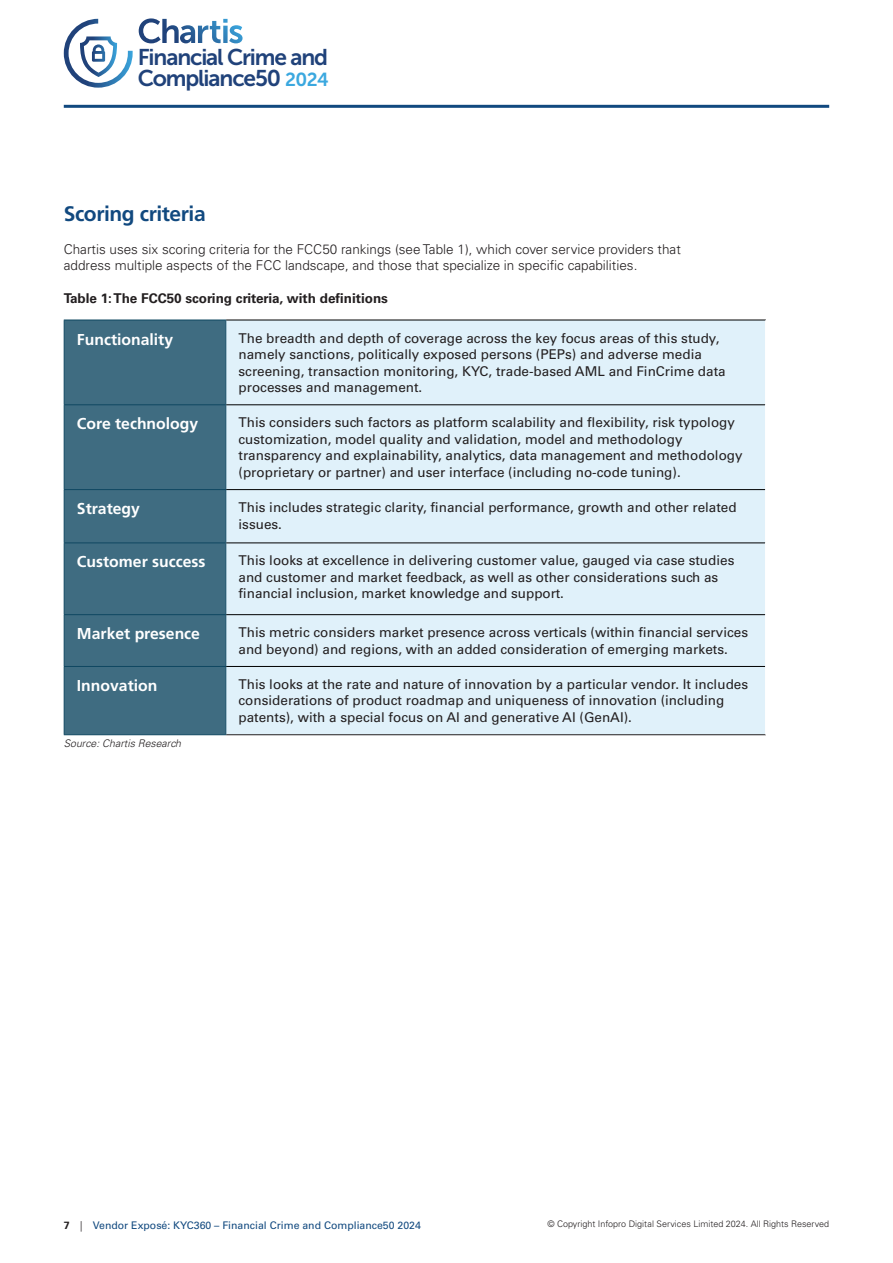
<style>
.page{position:relative;width:893px;height:1263px;background:#fff}
.page>*{position:absolute;margin:0;border:0;box-sizing:border-box;transform-origin:0 0}
.t1{font:22.8px/20.5px "Museo Sans 700";letter-spacing:-.05em;color:#20427a}
.Heading_2{font:700 21px "Frutiger LT Std";letter-spacing:-.02em;color:#11497f}
.Table_header{font:700 15.75px "Frutiger LT Std";color:#fff}
.Table_text{font:13.5px/16.5px "Univers LT Std";color:#231f20}
.t2{font:300 13.5px/16.5px "Univers LT Std";color:#231f20}
.Table_and_chart_title{font:700 13.5px "Univers LT Std";color:#231f20}
.t3{font:10.5px "Univers LT Std";color:#11497f}
.Table_and_chart_source{font:italic 300 10.5px "Univers LT Std";color:#231f20}
.t4{font:300 9px "Univers LT Std";color:#231f20}
.s1{font-size:18.75px;color:#3ba8df}
.s2{font-weight:700;color:#231f20}
.s3{font-weight:300;color:#231f20}
</style>
<div class="page">
<hr style="left:64px;top:105px;width:765px;height:3px;background:#11497f">
<svg style="left:139px;top:18px;width:104px;height:25px"></svg>
<svg style="left:64px;top:19px;width:69px;height:69px"></svg>
<div style="left:65px;top:321px;width:160px;height:413px;background:#3f6c81"></div>
<div style="left:226px;top:321px;width:539px;height:413px;background:#e0f1fa"></div>
<hr style="left:226px;top:734px;width:540px;height:1px;background:#231f20">
<hr style="left:64px;top:320px;width:162px;height:1px;background:#0f4761">
<hr style="left:226px;top:320px;width:540px;height:1px;background:#000">
<hr style="left:765px;top:320px;width:1px;height:85px;background:#fff">
<hr style="left:64px;top:404px;width:162px;height:1px;background:#0f4761">
<hr style="left:226px;top:404px;width:539px;height:1px;background:#000">
<hr style="left:64px;top:489px;width:162px;height:1px;background:#0f4761">
<hr style="left:226px;top:489px;width:539px;height:1px;background:#000">
<hr style="left:64px;top:542px;width:162px;height:1px;background:#0f4761">
<hr style="left:226px;top:542px;width:539px;height:1px;background:#000">
<hr style="left:64px;top:614px;width:162px;height:1px;background:#0f4761">
<hr style="left:226px;top:614px;width:539px;height:1px;background:#000">
<hr style="left:64px;top:666px;width:162px;height:1px;background:#0f4761">
<hr style="left:64px;top:734px;width:162px;height:1px;background:#0f4761">
<hr style="left:226px;top:666px;width:539px;height:1px;background:#000">
<hr style="left:64px;top:320px;width:1px;height:84px;background:#0f4761">
<hr style="left:225px;top:320px;width:1px;height:84px;background:#0f4761">
<hr style="left:64px;top:405px;width:1px;height:84px;background:#0f4761">
<hr style="left:225px;top:405px;width:1px;height:84px;background:#0f4761">
<hr style="left:64px;top:490px;width:1px;height:52px;background:#0f4761">
<hr style="left:225px;top:490px;width:1px;height:52px;background:#0f4761">
<hr style="left:64px;top:543px;width:1px;height:71px;background:#0f4761">
<hr style="left:225px;top:543px;width:1px;height:71px;background:#0f4761">
<hr style="left:64px;top:615px;width:1px;height:51px;background:#0f4761">
<hr style="left:225px;top:615px;width:1px;height:51px;background:#0f4761">
<hr style="left:64px;top:667px;width:1px;height:67px;background:#0f4761">
<hr style="left:225px;top:667px;width:1px;height:67px;background:#0f4761">
<h1 class="t1" style="left:138px;top:47px;width:193px">Financial Crime and<br>Compliance50 <span class="s1">2024</span></h1>
<p class="Heading_2" style="left:64px;top:201px;width:143px">Scoring criteria</p>
<p class="t2" style="left:64px;top:241px;width:619px">Chartis uses six scoring criteria for the FCC50 rankings (see Table 1), which cover service providers that address multiple aspects of the FCC landscape, and those that specialize in specific capabilities.</p>
<p class="Table_and_chart_title" style="left:64px;top:290px;width:326px">Table 1: The FCC50 scoring criteria, with definitions</p>
<p class="Table_header" style="left:77px;top:330px;width:98px">Functionality</p>
<p class="Table_text" style="left:239px;top:330px;width:489px">The breadth and depth of coverage across the key focus areas of this study, namely sanctions, politically exposed persons (PEPs) and adverse media screening, transaction monitoring, KYC, trade-based AML and FinCrime data processes and management.</p>
<p class="Table_header" style="left:77px;top:415px;width:123px">Core technology</p>
<p class="Table_text" style="left:239px;top:414px;width:506px">This considers such factors as platform scalability and flexibility, risk typology customization, model quality and validation, model and methodology transparency and explainability, analytics, data management and methodology (proprietary or partner) and user interface (including no-code tuning).</p>
<p class="Table_header" style="left:77px;top:499px;width:65px">Strategy</p>
<p class="Table_text" style="left:239px;top:499px;width:500px">This includes strategic clarity, financial performance, growth and other related issues.</p>
<p class="Table_header" style="left:77px;top:553px;width:130px">Customer success</p>
<p class="Table_text" style="left:239px;top:552px;width:497px">This looks at excellence in delivering customer value, gauged via case studies and customer and market feedback, as well as other considerations such as financial inclusion, market knowledge and support.</p>
<p class="Table_header" style="left:77px;top:624px;width:125px">Market presence</p>
<p class="Table_text" style="left:239px;top:624px;width:511px">This metric considers market presence across verticals (within financial services and beyond) and regions, with an added consideration of emerging markets.</p>
<p class="Table_header" style="left:77px;top:676px;width:82px">Innovation</p>
<p class="Table_text" style="left:239px;top:676px;width:511px">This looks at the rate and nature of innovation by a particular vendor. It includes considerations of product roadmap and uniqueness of innovation (including patents), with a special focus on AI and generative AI (GenAI).</p>
<p class="Table_and_chart_source" style="left:64px;top:737px;width:119px">Source: Chartis Research</p>
<p class="t3" style="left:64px;top:1219px;width:359px"><span class="s2">7</span> <span class="s3">|</span> Vendor Exposé: KYC360 – Financial Crime and Compliance50 2024</p>
<p class="t4" style="left:547px;top:1218px;width:283px">© Copyright Infopro Digital Services Limited 2024. All Rights Reserved</p>
</div>
